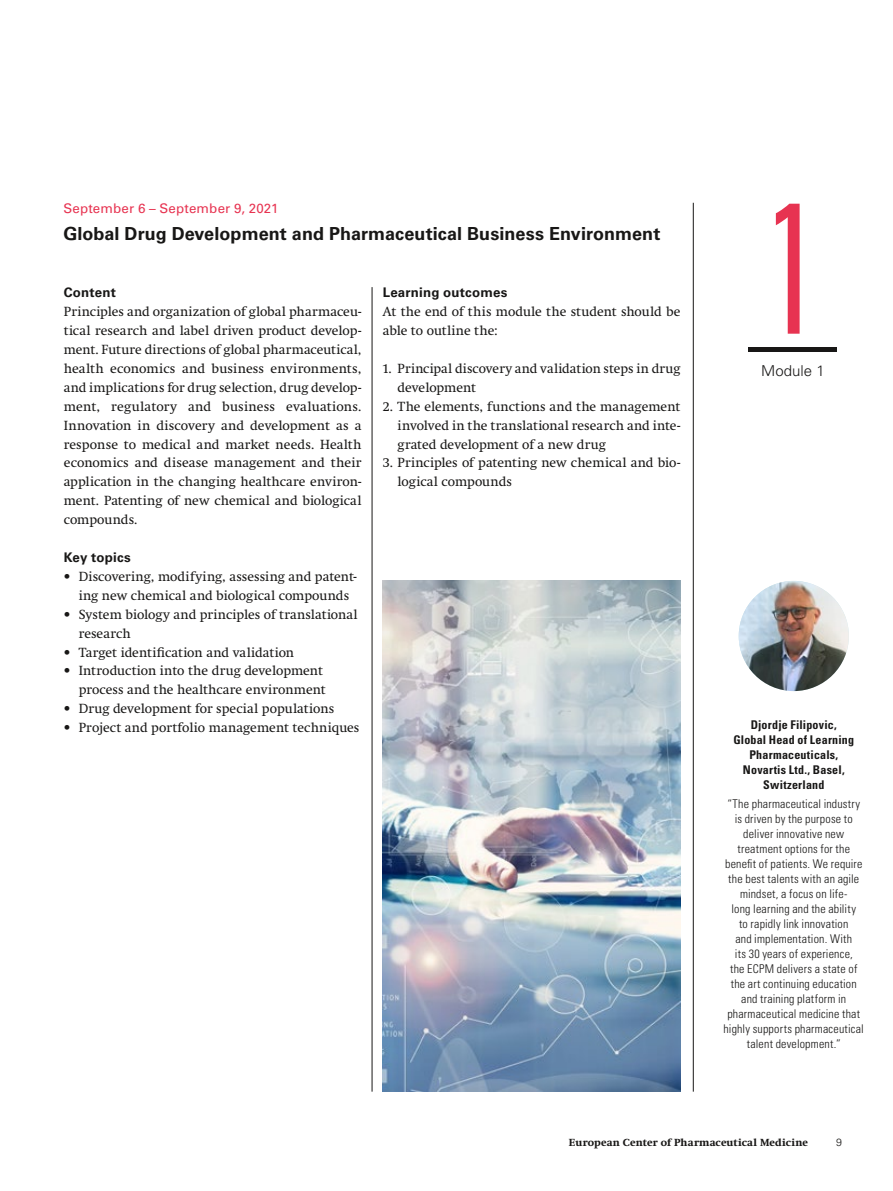
<style>
.page{position:relative;width:893px;height:1191px;background:#fff}
.page>*{position:absolute;margin:0;border:0;box-sizing:border-box;transform-origin:0 0}
.Module_Zahl{font:300 ultra-condensed 180px "Univers LT Std";color:#e73351}
.Titel_Modul{font:700 18px "Univers LT Std";letter-spacing:.005em;color:#181716}
.Module_Modul{font:300 15px "Univers LT Std";color:#181716}
.Fliesstext{font:13.5px/18.9px "Swift Neue LT Pro";letter-spacing:.005em;color:#181716}
.Zwischentitel_bold{font:700 13.35px "Univers LT Std";letter-spacing:.015em;color:#181716}
.Datum_Modul{font:13.35px "Univers LT Std";letter-spacing:.015em;color:#e73351}
.Marginal_Zitate{font:300 condensed 12px/15px "Univers LT Std";letter-spacing:.015em;color:#181716;text-align:center}
.Marginaltitel_schwar{font:700 condensed 12px/15px "Univers LT Std";letter-spacing:.015em;color:#181716;text-align:center}
.t1{font:700 10.5px "Swift Neue LT Pro";letter-spacing:.015em;color:#181716}
.t2{font:300 10.5px "Univers LT Std";color:#181716}
</style>
<div class="page">
<hr style="left:693px;top:203px;width:1px;height:888px;background:#181716">
<img style="left:383px;top:581px;width:297px;height:510px">
<hr style="left:749px;top:347px;width:88px;height:4px;background:#181716">
<hr style="left:372px;top:287px;width:1px;height:804px;background:#181716">
<img style="left:739px;top:581px;width:110px;height:110px;border-radius:55px">
<p class="Datum_Modul" style="left:63px;top:200px;width:217px">September 6 – September 9, 2021</p>
<p class="Titel_Modul" style="left:63px;top:223px;width:599px">Global Drug Development and Pharmaceutical Business Environment</p>
<p class="Zwischentitel_bold" style="left:64px;top:285px;width:54px">Content</p>
<p class="Fliesstext" style="left:64px;top:302px;width:299px;text-align:justify">Principles and organization of global pharmaceu&shy;tical research and label driven product develop&shy;ment. Future directions of global pharmaceutical, health economics and business environments, and implications for drug selection, drug develop&shy;ment, regulatory and business evaluations.<br>Innovation in discovery and development as a response to medical and market needs. Health economics and disease management and their application in the changing healthcare environ&shy;ment. Patenting of new chemical and biological compounds.</p>
<p class="Zwischentitel_bold" style="left:64px;top:549px;width:68px">Key topics</p>
<p class="Fliesstext" style="left:64px;top:567px;width:295px;text-align:center">• Discovering, modifying, assessing and patent&shy;ing new chemical and biological compounds</p>
<p class="Fliesstext" style="left:79px;top:604px;width:280px;text-indent:-15px">• System biology and principles of translational research</p>
<p class="Fliesstext" style="left:64px;top:642px;width:232px">• Target identification and validation</p>
<p class="Fliesstext" style="left:64px;top:661px;width:263px;text-align:right">• Introduction into the drug development process and the healthcare environment</p>
<p class="Fliesstext" style="left:64px;top:699px;width:272px">• Drug development for special populations</p>
<p class="Fliesstext" style="left:64px;top:718px;width:297px">• Project and portfolio management techniques</p>
<p class="Zwischentitel_bold" style="left:383px;top:285px;width:126px">Learning outcomes</p>
<p class="Fliesstext" style="left:383px;top:302px;width:299px">At the end of this module the student should be able to outline the:</p>
<p class="Fliesstext" style="left:398px;top:359px;width:284px;text-indent:-15px">1. Principal discovery and validation steps in drug development</p>
<p class="Fliesstext" style="left:398px;top:397px;width:284px;text-align:justify;text-indent:-15px">2. The elements, functions and the management involved in the translational research and inte&shy;grated development of a new drug</p>
<p class="Fliesstext" style="left:398px;top:453px;width:284px;text-indent:-15px">3. Principles of patenting new chemical and bio&shy;logical compounds</p>
<p class="Module_Zahl" style="left:767px;top:176px;width:51px">1</p>
<p class="Module_Modul" style="left:761px;top:361px;width:65px">Module 1</p>
<p class="Marginaltitel_schwar" style="left:733px;top:717px;width:122px">Djordje Filipovic,<br>Global Head of Learning<br>Pharmaceuticals,<br>Novartis Ltd., Basel,<br>Switzerland</p>
<p class="Marginal_Zitate" style="left:727px;top:796px;width:134px">“The pharmaceutical industry is driven by the purpose to</p>
<p class="Marginal_Zitate" style="left:724px;top:826px;width:142px">deliver innovative new treatment options for the benefit of patients. We require the best talents with an agile mindset, a focus on life-<br>long learning and the ability<br>to rapidly link innovation<br>and implementation. With<br>its 30 years of experience,<br>the ECPM delivers a state of the art continuing education and training platform in pharmaceutical medicine that highly supports pharmaceutical talent development.”</p>
<p class="t1" style="left:569px;top:1136px;width:241px">European Center of Pharmaceutical Medicine</p>
<p class="t2" style="left:836px;top:1136px;width:7px">9</p>
</div>
